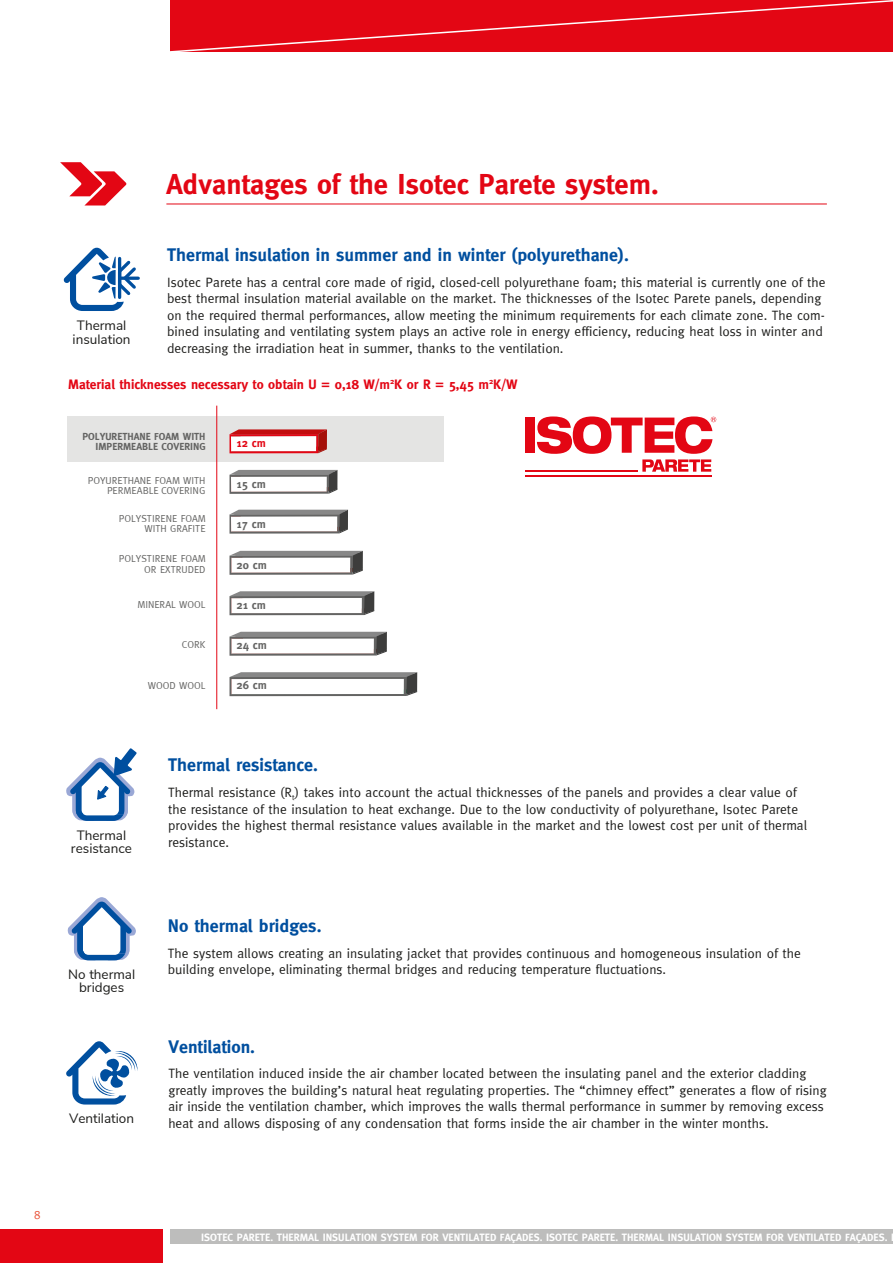
<style>
.page{position:relative;width:893px;height:1263px;background:#fff}
.page>*{position:absolute;margin:0;border:0;box-sizing:border-box;transform-origin:0 0}
.t1{font:700 28.5px "Meta";color:#e30614}
.t2{font:700 18px "Meta";color:#004f9f}
.t3{font:13.5px/16.5px "Meta Normal";color:#1d1d1b}
.t4{font:13.5px/13.5px "Nunito Sans";color:#1d1d1b;text-align:center}
.t5{font:700 13.5px "Meta";color:#e30614}
.t6{font:12px "Meta Normal";color:#e94f35}
.t7{font:700 11.55px "Meta";color:#646463}
.t8{font:700 11.55px "Meta";color:#e30614}
.t9{font:700 10.5px "Meta";color:#fff}
.t10{font:10.05px/10.1px "Meta Normal";color:#646463;text-align:right}
.t11{font:700 10.05px/10.1px "Meta";color:#646463;text-align:right}
.t12{font:10.05px "Meta Pro";color:#646463}
</style>
<div class="page">
<div style="left:170px;top:1229px;width:723px;height:15px;background:#bdbdbc"></div>
<div style="left:0;top:1229px;width:163px;height:34px;background:#e30614"></div>
<div style="left:170px;top:0;width:723px;height:52px;background:#e30614"></div>
<svg style="left:60px;top:162px;width:66px;height:43px"></svg>
<hr style="left:166px;top:204px;width:661px;height:1px;background:#e30614">
<div style="left:67px;top:416px;width:377px;height:46px;background:#e4e4e3"></div>
<svg style="left:229px;top:429px;width:98px;height:24px;background:#e6989a"></svg>
<svg style="left:229px;top:470px;width:108px;height:24px"></svg>
<svg style="left:229px;top:510px;width:119px;height:24px"></svg>
<svg style="left:229px;top:551px;width:134px;height:24px"></svg>
<svg style="left:229px;top:591px;width:145px;height:24px"></svg>
<svg style="left:229px;top:632px;width:158px;height:24px"></svg>
<svg style="left:229px;top:672px;width:188px;height:24px"></svg>
<hr style="left:216px;top:406px;width:1px;height:303px;background:#e30614">
<div style="left:525px;top:418px;width:10px;height:35px;background:#e30614"></div>
<svg style="left:537px;top:416px;width:179px;height:56px"></svg>
<hr style="left:525px;top:470px;width:113px;height:2px;background:#e30614">
<hr style="left:525px;top:475px;width:186px;height:2px;background:#e30614">
<svg style="left:63px;top:248px;width:76px;height:63px"></svg>
<svg style="left:66px;top:748px;width:71px;height:73px"></svg>
<svg style="left:67px;top:897px;width:69px;height:63px"></svg>
<svg style="left:66px;top:1041px;width:72px;height:63px"></svg>
<p class="t4" style="left:73px;top:318px;width:60px">Thermal insulation</p>
<h1 class="t1" style="left:166px;top:167px;width:494px">Advantages of the Isotec Parete system.</h1>
<h2 class="t2" style="left:167px;top:244px;width:463px">Thermal insulation in summer and in winter (polyurethane).</h2>
<p class="t3" style="left:167px;top:274px;width:660px">Isotec Parete has a central core made of rigid, closed-cell polyurethane foam; this material is currently one of the best thermal insulation material available on the market. The thicknesses of the Isotec Parete panels, depending on the required thermal performances, allow meeting the minimum requirements for each climate zone. The com&shy;bined insulating and ventilating system plays an active role in energy efficiency, reducing heat loss in winter and decreasing the irradiation heat in summer, thanks to the ventilation.</p>
<p class="t5" style="left:68px;top:376px;width:451px">Material thicknesses necessary to obtain U = 0,18 W/m<sup>2</sup>K or R = 5,45 m<sup>2</sup>K/W</p>
<p class="t11" style="left:82px;top:431px;width:125px">POLYURETHANE FOAM WITH<br>IMPERMEABLE COVERING</p>
<p class="t8" style="left:237px;top:436px;width:31px">12 cm</p>
<p class="t10" style="left:88px;top:475px;width:119px">POYURETHANE FOAM WITH</p>
<p class="t12" style="left:107px;top:484px;width:100px">PERMEABLE COVERING</p>
<p class="t7" style="left:237px;top:477px;width:31px">15 cm</p>
<p class="t10" style="left:119px;top:513px;width:88px">POLYSTIRENE FOAM<br>WITH GRAFITE</p>
<p class="t7" style="left:237px;top:517px;width:31px">17 cm</p>
<p class="t10" style="left:119px;top:554px;width:88px">POLYSTIRENE FOAM<br>OR EXTRUDED</p>
<p class="t7" style="left:237px;top:558px;width:32px">20 cm</p>
<p class="t10" style="left:138px;top:599px;width:70px">MINERAL WOOL</p>
<p class="t7" style="left:237px;top:598px;width:31px">21 cm</p>
<p class="t10" style="left:182px;top:640px;width:25px">CORK</p>
<p class="t7" style="left:237px;top:638px;width:32px">24 cm</p>
<p class="t10" style="left:148px;top:680px;width:59px">WOOD WOOL</p>
<p class="t7" style="left:237px;top:679px;width:32px">26 cm</p>
<p class="t4" style="left:71px;top:827px;width:62px">Thermal resistance</p>
<p class="t4" style="left:68px;top:966px;width:69px">No thermal bridges</p>
<p class="t4" style="left:69px;top:1111px;width:67px">Ventilation</p>
<h2 class="t2" style="left:168px;top:755px;width:151px">Thermal resistance.</h2>
<p class="t3" style="left:168px;top:784px;width:640px">Thermal resistance (R<sub>t</sub>) takes into account the actual thicknesses of the panels and provides a clear value of the resistance of the insulation to heat exchange. Due to the low conductivity of polyurethane, Isotec Parete provides the highest thermal resistance values available in the market and the lowest cost per unit of thermal resistance.</p>
<h2 class="t2" style="left:168px;top:915px;width:155px">No thermal bridges.</h2>
<p class="t3" style="left:168px;top:944px;width:634px">The system allows creating an insulating jacket that provides continuous and homogeneous insulation of the building envelope, eliminating thermal bridges and reducing temperature fluctuations.</p>
<h2 class="t2" style="left:168px;top:1036px;width:88px">Ventilation.</h2>
<p class="t3" style="left:168px;top:1065px;width:660px">The ventilation induced inside the air chamber located between the insulating panel and the exterior cladding greatly improves the building’s natural heat regulating properties. The “chimney effect” generates a flow of rising air inside the ventilation chamber, which improves the walls thermal performance in summer by removing excess heat and allows disposing of any condensation that forms inside the air chamber in the winter months.</p>
<p class="t6" style="left:34px;top:1208px;width:8px">8</p>
<p class="t9" style="left:201px;top:1232px;width:694px">ISOTEC PARETE. THERMAL INSULATION SYSTEM FOR VENTILATED FAÇADES. ISOTEC PARETE. THERMAL INSULATION SYSTEM FOR VENTILATED FAÇADES. I</p>
</div>
